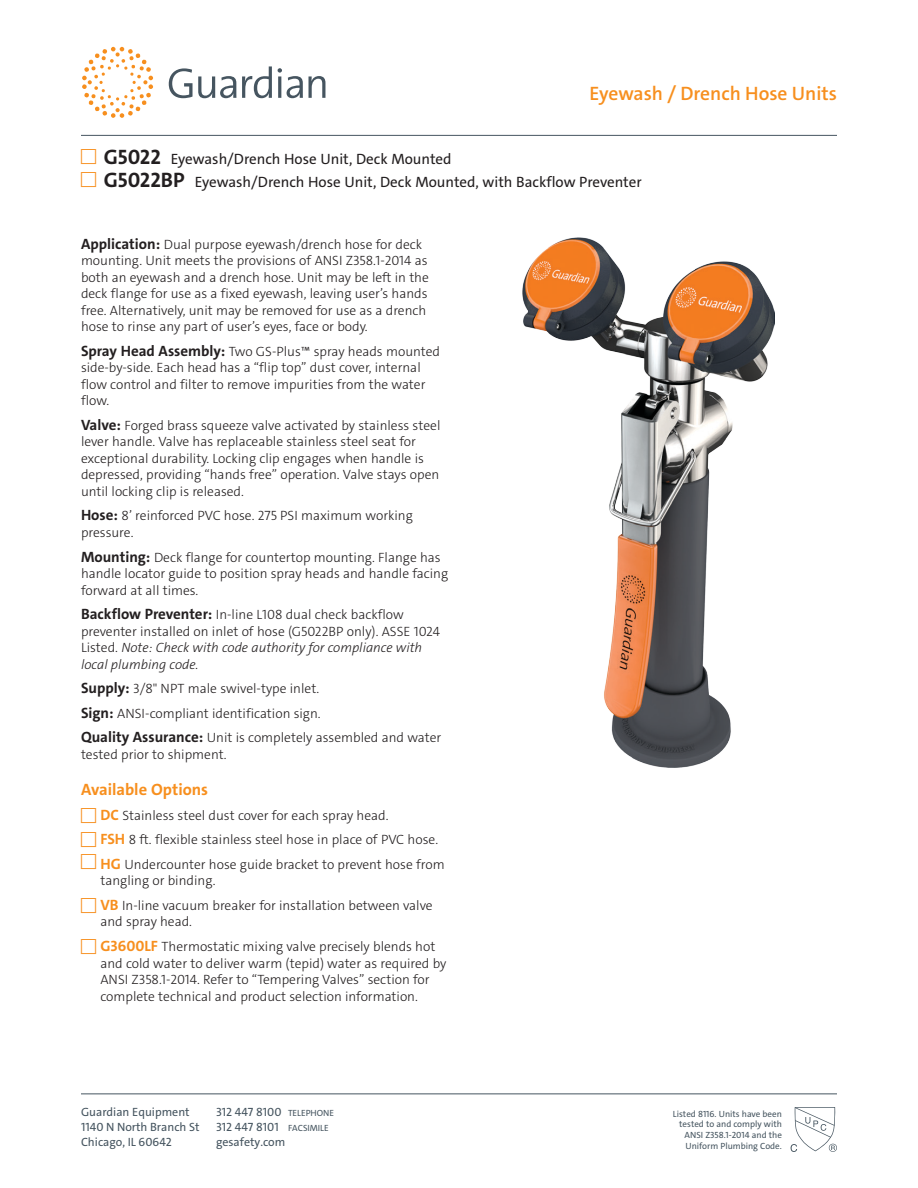
<style>
.page{position:relative;width:918px;height:1188px;background:#fff}
.page>*{position:absolute;margin:0;border:0;box-sizing:border-box;transform-origin:0 0}
.t1{font:600 19.5px "The Sans C4 s";color:#f78f1e}
.Options_Head{font:700 16.5px "The Sans C4 s";color:#f78f1e}
.t2{font:15px "The Sans C4 s";color:#231f20}
.Body{font:300 13.5px/16.5px "The Sans C4 s";color:#231f20}
.t3{font:12px "The Sans C4 s";color:#465560}
.t4{font:9px/10.8px "The Sans C4 s";color:#465560;text-align:right}
.s1{font-weight:700;font-size:21px}
.s2{font-weight:700;font-size:15px}
.s3{font-style:italic}
.s4{font-weight:700;font-size:15px;color:#f78f1e}
.s5{font-size:9px}
</style>
<div class="page">
<hr style="left:81px;top:1094px;width:756px;height:1px;background:#465560">
<svg style="left:242px;top:66px;width:30px;height:32px"></svg>
<svg style="left:278px;top:68px;width:25px;height:30px"></svg>
<svg style="left:309px;top:76px;width:16px;height:22px"></svg>
<svg style="left:169px;top:68px;width:67px;height:30px"></svg>
<svg style="left:82px;top:47px;width:71px;height:71px"></svg>
<hr style="left:81px;top:135px;width:756px;height:1px;background:#465560">
<svg style="left:791px;top:1107px;width:46px;height:45px"></svg>
<img style="left:522px;top:237px;width:253px;height:531px">
<h1 class="t1" style="left:590px;top:81px;width:249px">Eyewash / Drench Hose Units</h1>
<p class="t2" style="left:104px;top:149px;width:349px"><span class="s1">G5022</span> Eyewash/Drench Hose Unit, Deck Mounted</p>
<p class="t2" style="left:104px;top:172px;width:540px"><span class="s1">G5022BP</span> Eyewash/Drench Hose Unit, Deck Mounted, with Backflow Preventer</p>
<p class="Body" style="left:81px;top:236px;width:349px"><span class="s2">Application:</span> Dual purpose eyewash/drench hose for deck mounting. Unit meets the provisions of ANSI Z358.1-2014 as both an eyewash and a drench hose. Unit may be left in the deck flange for use as a fixed eyewash, leaving user’s hands free. Alternatively, unit may be removed for use as a drench hose to rinse any part of user’s eyes, face or body.</p>
<p class="Body" style="left:81px;top:343px;width:361px"><span class="s2">Spray Head Assembly:</span> Two GS-Plus™ spray heads mounted side-by-side. Each head has a “flip top” dust cover, internal flow control and filter to remove impurities from the water flow.</p>
<p class="Body" style="left:81px;top:417px;width:361px"><span class="s2">Valve:</span> Forged brass squeeze valve activated by stainless steel lever handle. Valve has replaceable stainless steel seat for exceptional durability. Locking clip engages when handle is depressed, providing “hands free” operation. Valve stays open until locking clip is released.</p>
<p class="Body" style="left:81px;top:508px;width:333px"><span class="s2">Hose:</span> 8’ reinforced PVC hose. 275 PSI maximum working pressure.</p>
<p class="Body" style="left:81px;top:549px;width:369px"><span class="s2">Mounting:</span> Deck flange for countertop mounting. Flange has handle locator guide to position spray heads and handle facing forward at all times.</p>
<p class="Body" style="left:81px;top:606px;width:361px"><span class="s2">Backflow Preventer:</span> In-line L108 dual check backflow preventer installed on inlet of hose (G5022BP only). ASSE 1024<br>Listed. <span class="s3">Note: Check with code authority for compliance with local plumbing code.</span></p>
<p class="Body" style="left:81px;top:681px;width:240px"><span class="s2">Supply:</span> 3/8" NPT male swivel-type inlet.</p>
<p class="Body" style="left:81px;top:705px;width:241px"><span class="s2">Sign:</span> ANSI-compliant identification sign.</p>
<p class="Body" style="left:81px;top:730px;width:362px"><span class="s2">Quality Assurance:</span> Unit is completely assembled and water tested prior to shipment.</p>
<p class="Options_Head" style="left:81px;top:779px;width:129px">Available Options</p>
<p class="Body" style="left:100px;top:807px;width:290px"><span class="s4">DC</span> Stainless steel dust cover for each spray head.</p>
<p class="Body" style="left:100px;top:831px;width:339px"><span class="s4">FSH</span> 8 ft. flexible stainless steel hose in place of PVC hose.</p>
<p class="Body" style="left:100px;top:856px;width:346px"><span class="s4">HG</span> Undercounter hose guide bracket to prevent hose from tangling or binding.</p>
<p class="Body" style="left:100px;top:897px;width:334px"><span class="s4">VB</span> In-line vacuum breaker for installation between valve and spray head.</p>
<p class="Body" style="left:100px;top:938px;width:348px"><span class="s4">G3600LF</span> Thermostatic mixing valve precisely blends hot and cold water to deliver warm (tepid) water as required by ANSI Z358.1-2014. Refer to “Tempering Valves” section for complete technical and product selection information.</p>
<p class="t3" style="left:81px;top:1104px;width:110px">Guardian Equipment</p>
<p class="t3" style="left:216px;top:1104px;width:120px">312 447 8100 <span class="s5">TELEPHONE</span></p>
<p class="t3" style="left:81px;top:1119px;width:120px">1140 N North Branch St</p>
<p class="t3" style="left:216px;top:1119px;width:114px">312 447 8101 <span class="s5">FACSIMILE</span></p>
<p class="t3" style="left:81px;top:1134px;width:93px">Chicago, IL 60642</p>
<p class="t3" style="left:216px;top:1134px;width:71px">gesafety.com</p>
<p class="t4" style="left:673px;top:1108px;width:110px">Listed 8116. Units have been tested to and comply with<br>ANSI Z358.1-2014 and the<br>Uniform Plumbing Code.</p>
</div>
